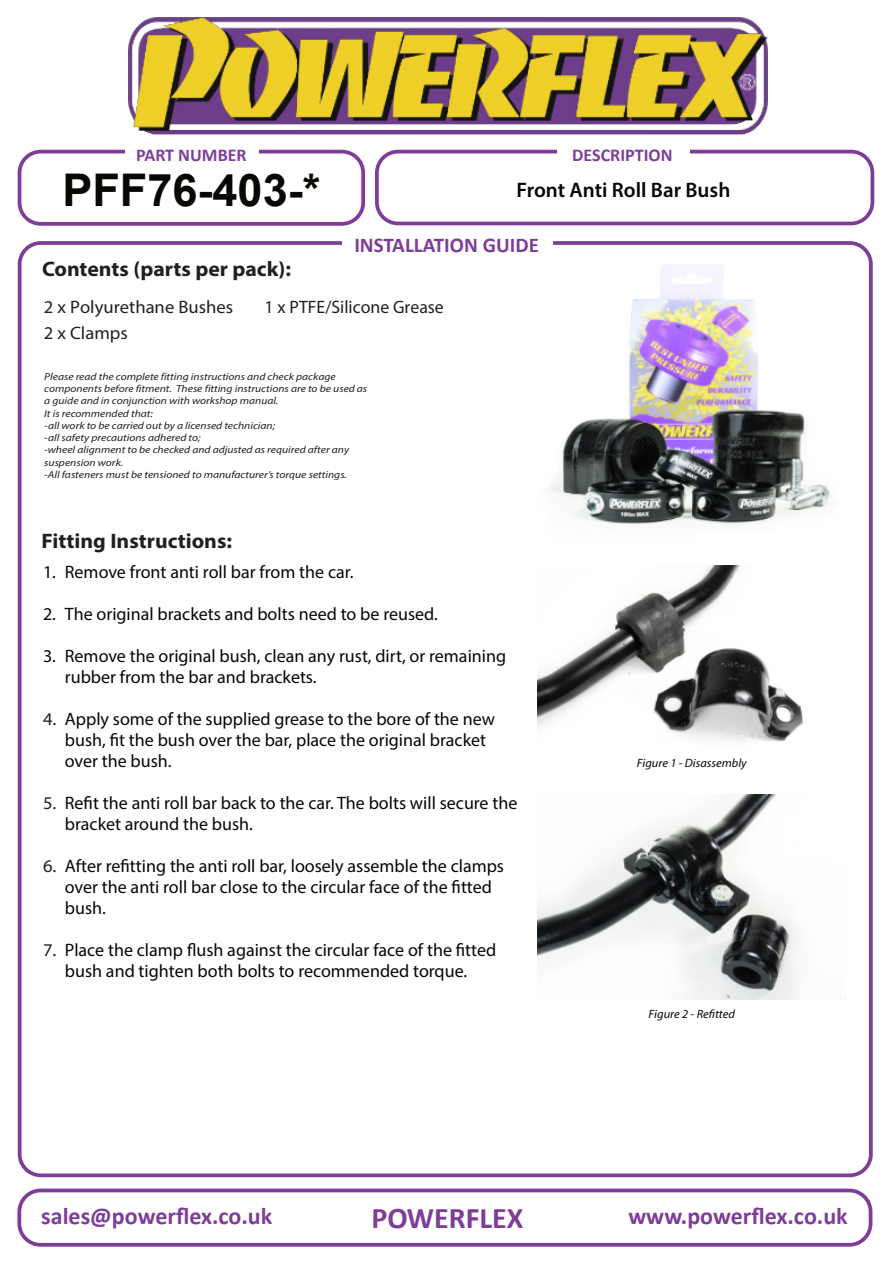
<style>
.page{position:relative;width:894px;height:1264px;background:#fff}
.page>*{position:absolute;margin:0;border:0;box-sizing:border-box;transform-origin:0 0}
.t1{font:700 45px "Arial";color:#080704}
.t2{font:700 30px "Calibri";color:#7e3e98}
.t3{font:700 24px "Calibri";color:#7e3e98}
.t4{font:700 21px "Myriad Pro";color:#231f20}
.t5{font:600 21px "Myriad Pro";color:#080704}
.t6{font:700 21px "Calibri";color:#7e3e98}
.t7{font:18px/21px "Myriad Pro";color:#080704}
.t8{font:18px/25.2px "Myriad Pro";color:#231f20}
.t9{font:700 18px "Calibri";color:#7e3e98}
.t10{font:italic 12px "Myriad Pro";color:#080704}
.t11{font:italic 10.2px/12.1px "Myriad Pro";color:#231f20;scale:1.13 1}
</style>
<div class="page">
<img style="left:528px;top:225px;width:326px;height:300px">
<img style="left:537px;top:565px;width:266px;height:177px">
<div style="left:18px;top:241px;width:854px;height:935px;border:4px solid #7e3e98;border-radius:21px"></div>
<div style="left:375px;top:150px;width:498px;height:75px;border:4px solid #7e3e98;border-radius:21px"></div>
<div style="left:18px;top:150px;width:347px;height:76px;border:4px solid #7e3e98;border-radius:21px"></div>
<img style="left:128px;top:18px;width:639px;height:117px">
<div style="left:124px;top:147px;width:134px;height:9px;background:#fff"></div>
<div style="left:556px;top:147px;width:132px;height:9px;background:#fff"></div>
<div style="left:342px;top:235px;width:210px;height:15px;background:#fff"></div>
<div style="left:17px;top:1188px;width:855px;height:58px;border:4px solid #7e3e98;border-radius:21px"></div>
<img style="left:537px;top:794px;width:263px;height:204px">
<p class="t9" style="left:136px;top:147px;width:112px">PART NUMBER</p>
<p class="t9" style="left:572px;top:147px;width:102px">DESCRIPTION</p>
<h1 class="t1" style="left:62px;top:173px;width:259px">PFF76-403-*</h1>
<p class="t5" style="left:516px;top:181px;width:215px">Front Anti Roll Bar Bush</p>
<p class="t6" style="left:354px;top:236px;width:186px">INSTALLATION GUIDE</p>
<p class="t4" style="left:42px;top:260px;width:250px">Contents (parts per pack):</p>
<p class="t8" style="left:44px;top:296px;width:191px">2 x Polyurethane Bushes<br>2 x Clamps</p>
<p class="t8" style="left:264px;top:296px;width:181px">1 x PTFE/Silicone Grease</p>
<p class="t11" style="left:44px;top:371px;width:287px">Please read the complete fitting instructions and check package components before fitment. These fitting instructions are to be used as a guide and in conjunction with workshop manual.<br>It is recommended that:<br>-all work to be carried out by a licensed technician;<br>-all safety precautions adhered to;<br>-wheel alignment to be checked and adjusted as required after any suspension work.<br>-All fasteners must be tensioned to manufacturer’s torque settings.</p>
<p class="t4" style="left:42px;top:531px;width:192px">Fitting Instructions:</p>
<p class="t7" style="left:43px;top:563px;width:14px">1.</p>
<p class="t7" style="left:43px;top:605px;width:14px">2.</p>
<p class="t7" style="left:43px;top:647px;width:14px">3.</p>
<p class="t8" style="left:43px;top:708px;width:15px">4.</p>
<p class="t8" style="left:43px;top:792px;width:15px">5.</p>
<p class="t8" style="left:43px;top:855px;width:15px">6.</p>
<p class="t8" style="left:43px;top:939px;width:15px">7.</p>
<p class="t7" style="left:65px;top:562px;width:290px">Remove front anti roll bar from the car.</p>
<p class="t7" style="left:65px;top:604px;width:374px">The original brackets and bolts need to be reused.</p>
<p class="t7" style="left:65px;top:646px;width:442px">Remove the original bush, clean any rust, dirt, or remaining rubber from the bar and brackets.</p>
<p class="t7" style="left:65px;top:709px;width:431px">Apply some of the supplied grease to the bore of the new bush, fit the bush over the bar, place the original bracket over the bush.</p>
<p class="t7" style="left:65px;top:793px;width:454px">Refit the anti roll bar back to the car. The bolts will secure the bracket around the bush.</p>
<p class="t7" style="left:65px;top:856px;width:440px">After refitting the anti roll bar, loosely assemble the clamps over the anti roll bar close to the circular face of the fitted bush.</p>
<p class="t7" style="left:65px;top:940px;width:433px">Place the clamp flush against the circular face of the fitted bush and tighten both bolts to recommended torque.</p>
<p class="t10" style="left:636px;top:757px;width:111px">Figure 1 - Disassembly</p>
<p class="t10" style="left:648px;top:1008px;width:88px">Figure 2 - Refitted</p>
<h3 class="t3" style="left:41px;top:1205px;width:232px">sales@powerflex.co.uk</h3>
<h2 class="t2" style="left:371px;top:1204px;width:153px">POWERFLEX</h2>
<h3 class="t3" style="left:628px;top:1205px;width:221px">www.powerflex.co.uk</h3>
</div>
